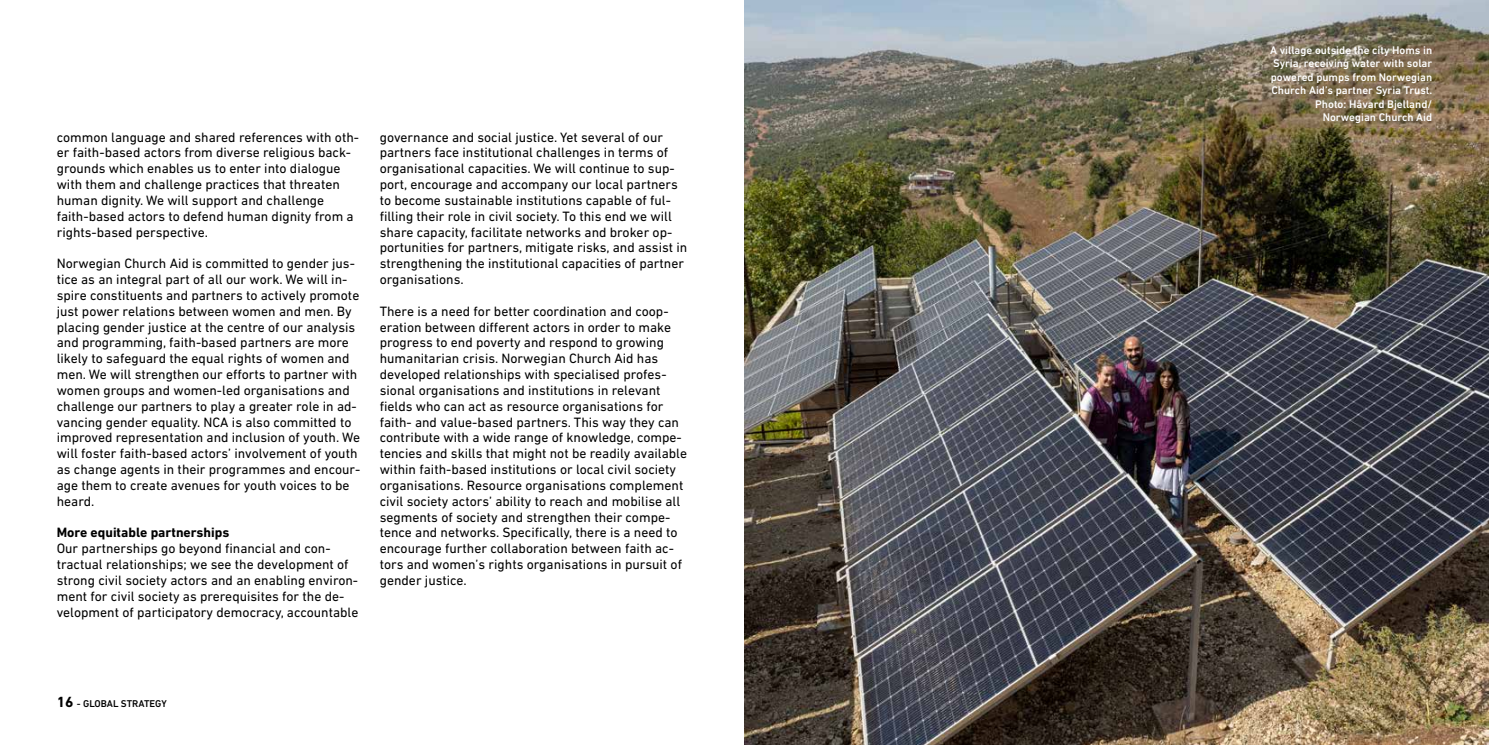
<style>
.page{position:relative;width:1489px;height:745px;background:#fff}
.page>*{position:absolute;margin:0;border:0;box-sizing:border-box;transform-origin:0 0}
.t1{font:13.75px/15.8px "DIN Next LT Pro";color:#000}
.t2{font:700 13.75px "DIN Next LT Pro";color:#000}
.t3{font:500 11.25px/13.5px "DIN Next LT Pro";color:#fff;text-align:right}
.t4{font:500 10px "DIN Next LT Pro";color:#000}
.s1{font-weight:700;font-size:15px}
</style>
<div class="page">
<img style="left:744px;top:0;width:744px;height:744px">
<p class="t1" style="left:57px;top:129px;width:304px">common language and shared references with oth&shy;er faith-based actors from diverse religious back&shy;grounds which enables us to enter into dialogue with them and challenge practices that threaten human dignity. We will support and challenge faith-based actors to defend human dignity from a rights-based perspective.</p>
<p class="t1" style="left:57px;top:255px;width:305px">Norwegian Church Aid is committed to gender jus&shy;tice as an integral part of all our work. We will in&shy;spire constituents and partners to actively promote just power relations between women and men. By placing gender justice at the centre of our analysis and programming, faith-based partners are more likely to safeguard the equal rights of women and men. We will strengthen our efforts to partner with women groups and women-led organisations and challenge our partners to play a greater role in ad&shy;vancing gender equality. NCA is also committed to improved representation and inclusion of youth. We will foster faith-based actors’ involvement of youth as change agents in their programmes and encour&shy;age them to create avenues for youth voices to be heard.</p>
<p class="t2" style="left:57px;top:524px;width:174px">More equitable partnerships</p>
<p class="t1" style="left:57px;top:540px;width:303px">Our partnerships go beyond financial and con&shy;tractual relationships; we see the development of strong civil society actors and an enabling environ&shy;ment for civil society as prerequisites for the de&shy;velopment of participatory democracy, accountable</p>
<p class="t1" style="left:380px;top:129px;width:309px">governance and social justice. Yet several of our partners face institutional challenges in terms of organisational capacities. We will continue to sup&shy;port, encourage and accompany our local partners to become sustainable institutions capable of ful&shy;filling their role in civil society. To this end we will share capacity, facilitate networks and broker op&shy;portunities for partners, mitigate risks, and assist in strengthening the institutional capacities of partner organisations.</p>
<p class="t1" style="left:380px;top:303px;width:309px">There is a need for better coordination and coop&shy;eration between different actors in order to make progress to end poverty and respond to growing humanitarian crisis. Norwegian Church Aid has developed relationships with specialised profes&shy;sional organisations and institutions in relevant fields who can act as resource organisations for faith- and value-based partners. This way they can contribute with a wide range of knowledge, compe&shy;tencies and skills that might not be readily available within faith-based institutions or local civil society organisations. Resource organisations complement civil society actors’ ability to reach and mobilise all segments of society and strengthen their compe&shy;tence and networks. Specifically, there is a need to encourage further collaboration between faith ac&shy;tors and women’s rights organisations in pursuit of gender justice.</p>
<p class="t4" style="left:57px;top:697px;width:112px"><span class="s1">16</span> - GLOBAL STRATEGY</p>
<p class="t3" style="left:1269px;top:43px;width:164px">A village outside the city Homs in<br>Syria, receiving water with solar powered pumps from Norwegian<br>Church Aid’s partner Syria Trust.<br>Photo: Håvard Bjelland/<br>Norwegian Church Aid</p>
</div>
